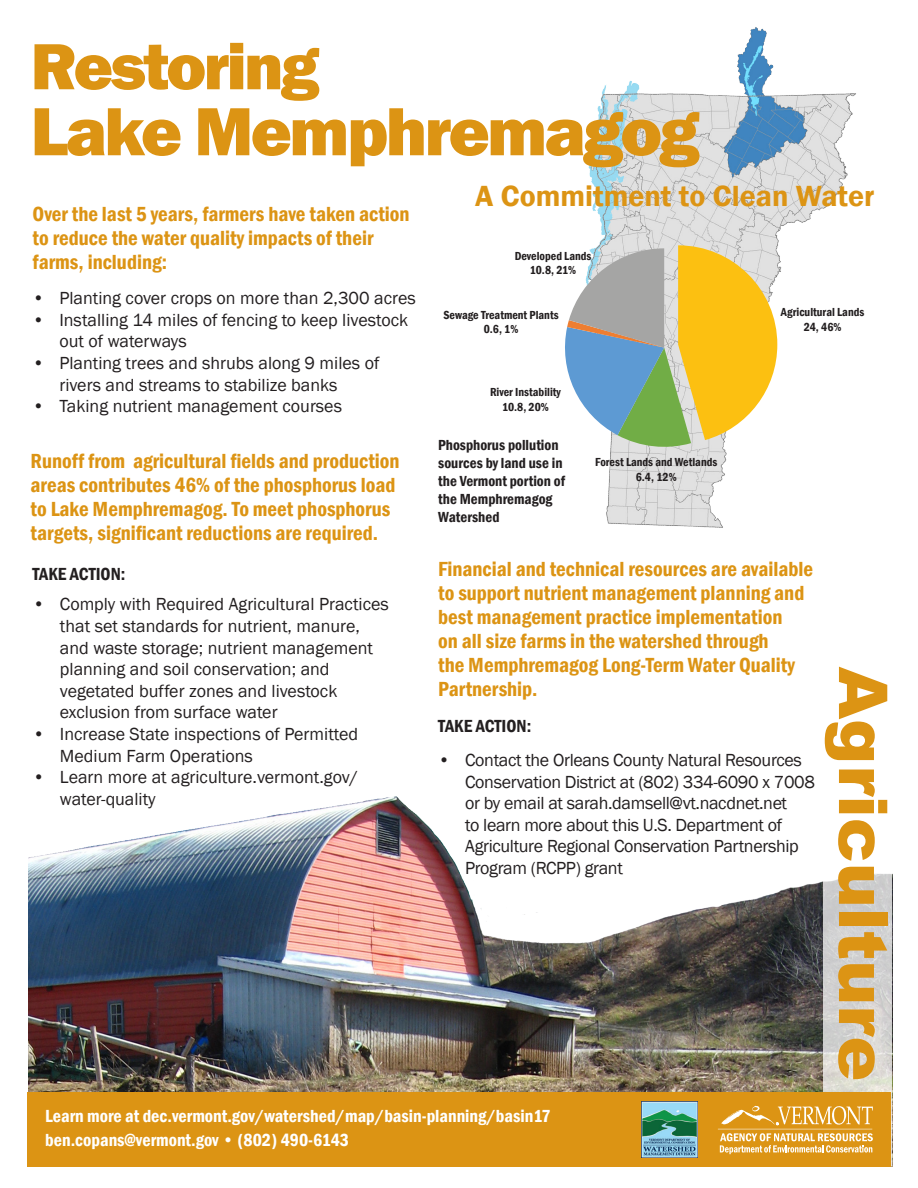
<style>
.page{position:relative;width:918px;height:1188px;background:#fff}
.page>*{position:absolute;margin:0;border:0;box-sizing:border-box;transform-origin:0 0}
.t1{font:800 70.5px "Franklin Gothic";letter-spacing:-.04em;color:#dc9414}
.t2{font:900 67.5px "Arial";color:#dc9414}
.t3{font:800 67.5px "Franklin Gothic";letter-spacing:-.04em;color:#dc9414}
.t4{font:600 30px "Franklin Gothic";color:#dc9414}
.t5{font:600 condensed 21px/24px "Franklin Gothic";color:#dc9414}
.t6{font:18px/21.6px "Franklin Gothic";color:#231f20}
.t7{font:18px/21.6px "Franklin Gothic";letter-spacing:-.02em;color:#231f20}
.t8{font:600 condensed 18px "Franklin Gothic";color:#fff}
.t9{font:600 condensed 18px "Franklin Gothic";color:#231f20}
.t10{font:600 condensed 15px/18px "Franklin Gothic";color:#231f20}
.t11{font:600 condensed 12px/14.4px "Franklin Gothic";color:#231f20;text-align:center}
</style>
<div class="page">
<img style="left:588px;top:27px;width:268px;height:501px">
<img style="left:28px;top:768px;width:864px;height:399px">
<svg style="left:823px;top:768px;width:69px;height:398px"></svg>
<div style="left:27px;top:1092px;width:864px;height:75px;background:#dc9414"></div>
<img style="left:642px;top:1102px;width:55px;height:55px">
<svg style="left:718px;top:1106px;width:155px;height:48px"></svg>
<svg style="left:565px;top:245px;width:212px;height:205px;background:#c6c087"></svg>
<p class="t3" style="left:31px;top:23px;width:290px">Restoring</p>
<p class="t1" style="left:31px;top:86px;width:670px">Lake Memphremagog</p>
<p class="t5" style="left:33px;top:201px;width:379px">Over the last 5 years, farmers have taken action to reduce the water quality impacts of their farms, including:</p>
<p class="t6" style="left:32px;top:288px;width:385px">• Planting cover crops on more than 2,300 acres</p>
<p class="t6" style="left:59px;top:309px;width:350px;text-indent:-27px">• Installing 14 miles of fencing to keep livestock out of waterways</p>
<p class="t6" style="left:59px;top:353px;width:322px;text-indent:-27px">• Planting trees and shrubs along 9 miles of rivers and streams to stabilize banks</p>
<p class="t6" style="left:32px;top:396px;width:311px">• Taking nutrient management courses</p>
<p class="t5" style="left:31px;top:449px;width:370px">Runoff from agricultural fields and production areas contributes 46% of the phosphorus load to Lake Memphremagog. To meet phosphorus targets, significant reductions are required.</p>
<p class="t9" style="left:32px;top:562px;width:95px">TAKE ACTION:</p>
<p class="t6" style="left:60px;top:594px;width:330px;text-indent:-27px">• Comply with Required Agricultural Practices that set standards for nutrient, manure, and waste storage; nutrient management planning and soil conservation; and vegetated buffer zones and livestock exclusion from surface water</p>
<p class="t6" style="left:60px;top:724px;width:300px;text-indent:-27px">• Increase State inspections of Permitted<br>Medium Farm Operations</p>
<p class="t6" style="left:60px;top:767px;width:300px;text-indent:-27px">• Learn more at agriculture.vermont.gov/ water-quality</p>
<p class="t4" style="left:475px;top:177px;width:401px">A Commitment to Clean Water</p>
<p class="t11" style="left:515px;top:249px;width:78px">Developed Lands<br>10.8, 21%</p>
<p class="t11" style="left:444px;top:308px;width:117px">Sewage Treatment Plants<br>0.6, 1%</p>
<p class="t11" style="left:490px;top:385px;width:72px">River Instability<br>10.8, 20%</p>
<p class="t10" style="left:438px;top:436px;width:128px">Phosphorus pollution sources by land use in the Vermont portion of the Memphremagog<br>Watershed</p>
<p class="t11" style="left:595px;top:455px;width:124px">Forest Lands and Wetlands<br>6.4, 12%</p>
<p class="t11" style="left:781px;top:305px;width:85px">Agricultural Lands<br>24, 46%</p>
<p class="t5" style="left:438px;top:557px;width:376px">Financial and technical resources are available to support nutrient management planning and best management practice implementation<br>on all size farms in the watershed through<br>the Memphremagog Long-Term Water Quality Partnership.</p>
<p class="t9" style="left:438px;top:714px;width:95px">TAKE ACTION:</p>
<p class="t7" style="left:465px;top:749px;width:351px;text-indent:-27px">• Contact the Orleans County Natural Resources Conservation District at (802) 334-6090 x 7008 or by email at sarah.damsell@vt.nacdnet.net<br>to learn more about this U.S. Department of Agriculture Regional Conservation Partnership Program (RCPP) grant</p>
<p class="t2" style="left:912px;top:667px;width:416px;rotate:90deg">Agriculture</p>
<p class="t8" style="left:45px;top:1104px;width:507px">Learn more at dec.vermont.gov/watershed/map/basin-planning/basin17</p>
<p class="t8" style="left:45px;top:1128px;width:305px">ben.copans@vermont.gov • (802) 490-6143</p>
</div>
